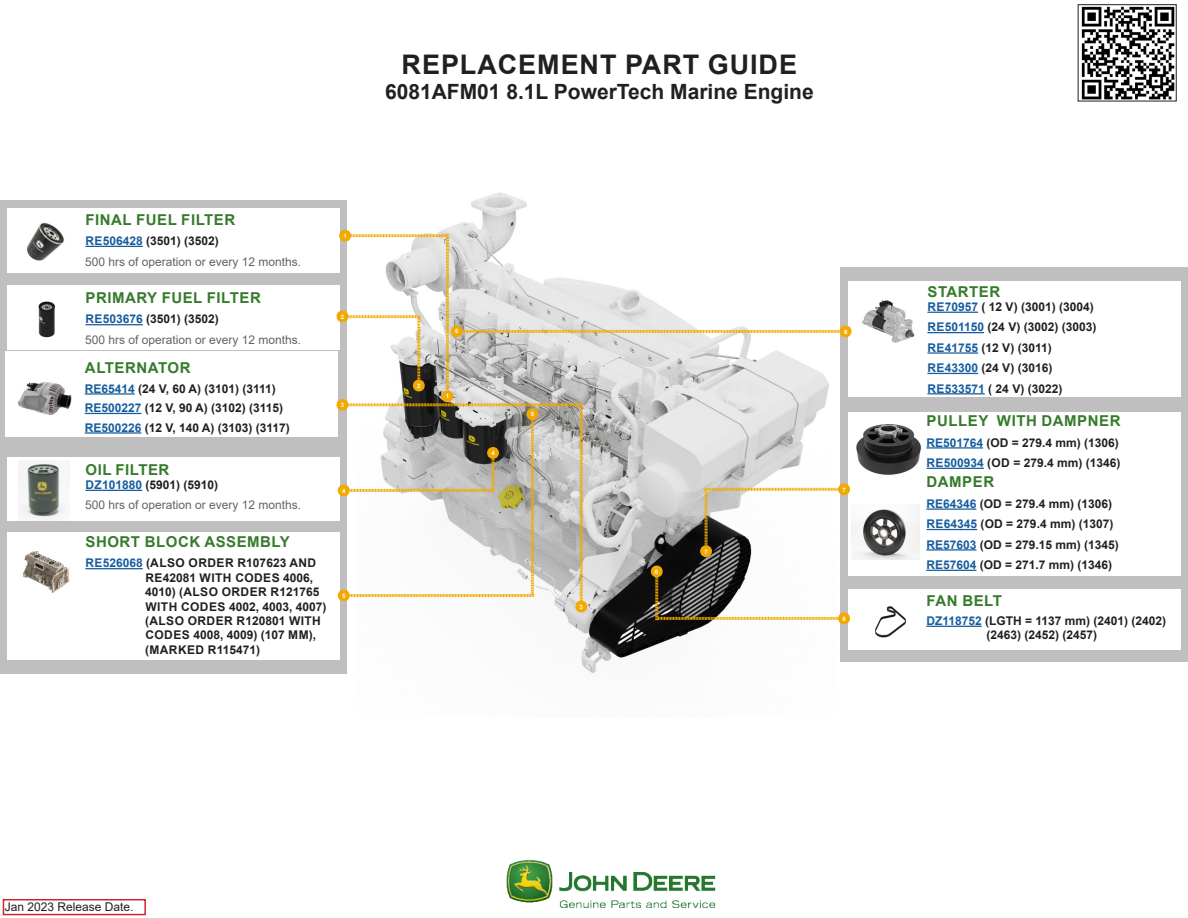
<style>
.page{position:relative;width:1188px;height:918px;background:#fff}
.page>*{position:absolute;margin:0;border:0;box-sizing:border-box;transform-origin:0 0}
.Main_bold_header{font:700 27px "Arial";letter-spacing:.035em;color:#231f20}
.Main_sub_bold_header{font:700 21px "Arial";color:#231f20}
.Filter_Name{font:700 15px "Arial";letter-spacing:.035em;color:#357b2b}
.Filter_Name-2{font:700 12px/13.5px "Arial";color:#231f20}
.Filter_Name-3{font:700 12px/14.4px "Arial";letter-spacing:.02em;color:#231f20}
.Filter_Name-4{font:12px "Arial";color:#636366}
.t1{font:12px "Arial";color:#231f20}
.Replace_Copy{font:700 6px "Arial";color:#fff}
.s1{color:#175d9e}
</style>
<div class="page">
<div style="left:3px;top:899px;width:143px;height:16px;background:#fff;border:2px solid #d1232a"></div>
<img style="left:1081px;top:6px;width:94px;height:93px">
<div style="left:1078px;top:4px;width:99px;height:97px;border:1px solid #231f20"></div>
<img style="left:448px;top:193px;width:256px;height:481px">
<img style="left:506px;top:860px;width:210px;height:48px">
<div style="left:840px;top:267px;width:347px;height:394px;background:#bfbfc0"></div>
<div style="left:0;top:201px;width:347px;height:473px;background:#bfbfc0"></div>
<div style="left:848px;top:412px;width:333px;height:164px;background:#fff"></div>
<hr style="left:926px;top:447px;width:57px;height:2px;background:#175d9e">
<hr style="left:927px;top:468px;width:57px;height:1px;background:#175d9e">
<hr style="left:926px;top:508px;width:50px;height:2px;background:#175d9e">
<hr style="left:927px;top:529px;width:50px;height:1px;background:#175d9e">
<hr style="left:926px;top:549px;width:50px;height:2px;background:#175d9e">
<hr style="left:926px;top:570px;width:50px;height:1px;background:#175d9e">
<img style="left:856px;top:424px;width:65px;height:51px">
<div style="left:848px;top:589px;width:333px;height:60px;background:#fff"></div>
<hr style="left:926px;top:626px;width:56px;height:1px;background:#175d9e">
<img style="left:875px;top:606px;width:31px;height:32px">
<div style="left:7px;top:457px;width:333px;height:63px;background:#fff"></div>
<hr style="left:85px;top:490px;width:57px;height:1px;background:#175d9e">
<img style="left:18px;top:461px;width:50px;height:59px">
<div style="left:7px;top:532px;width:333px;height:128px;background:#fff"></div>
<hr style="left:85px;top:568px;width:58px;height:1px;background:#175d9e">
<img style="left:22px;top:551px;width:48px;height:42px">
<div style="left:6px;top:351px;width:332px;height:86px;background:#fff"></div>
<hr style="left:85px;top:393px;width:50px;height:2px;background:#175d9e">
<hr style="left:85px;top:413px;width:56px;height:1px;background:#175d9e">
<hr style="left:85px;top:432px;width:56px;height:2px;background:#175d9e">
<img style="left:18px;top:382px;width:54px;height:33px">
<div style="left:848px;top:282px;width:333px;height:115px;background:#fff"></div>
<hr style="left:927px;top:312px;width:51px;height:1px;background:#175d9e">
<hr style="left:927px;top:332px;width:57px;height:1px;background:#175d9e">
<hr style="left:927px;top:352px;width:51px;height:2px;background:#175d9e">
<hr style="left:927px;top:373px;width:51px;height:1px;background:#175d9e">
<hr style="left:927px;top:393px;width:58px;height:1px;background:#175d9e">
<img style="left:862px;top:300px;width:53px;height:43px">
<div style="left:7px;top:208px;width:333px;height:65px;background:#fff"></div>
<img style="left:26px;top:223px;width:39px;height:38px">
<hr style="left:85px;top:246px;width:58px;height:1px;background:#175d9e">
<img style="left:852px;top:504px;width:68px;height:55px">
<svg style="left:31px;top:250px;width:6px;height:6px"></svg>
<svg style="left:37px;top:496px;width:10px;height:3px"></svg>
<div style="left:7px;top:285px;width:333px;height:64px;background:#fff"></div>
<hr style="left:85px;top:324px;width:58px;height:1px;background:#175d9e">
<img style="left:38px;top:301px;width:17px;height:37px">
<svg style="left:40px;top:323px;width:4px;height:3px"></svg>
<svg style="left:335px;top:228px;width:516px;height:398px"></svg>
<p class="Main_bold_header" style="left:402px;top:45px;width:397px">REPLACEMENT PART GUIDE</p>
<p class="Main_sub_bold_header" style="left:385px;top:77px;width:430px">6081AFM01 8.1L PowerTech Marine Engine</p>
<p class="Filter_Name" style="left:85px;top:209px;width:151px">FINAL FUEL FILTER</p>
<p class="Filter_Name-2" style="left:85px;top:234px;width:135px"><span class="s1">RE506428</span> (3501) (3502)</p>
<p class="Filter_Name-4" style="left:85px;top:253px;width:218px">500 hrs of operation or every 12 months.</p>
<p class="Filter_Name" style="left:85px;top:287px;width:177px">PRIMARY FUEL FILTER</p>
<p class="Filter_Name-2" style="left:85px;top:313px;width:135px"><span class="s1">RE503676</span> (3501) (3502)</p>
<p class="Filter_Name-4" style="left:85px;top:331px;width:218px">500 hrs of operation or every 12 months.</p>
<p class="Filter_Name" style="left:85px;top:357px;width:107px">ALTERNATOR</p>
<p class="Filter_Name-2" style="left:85px;top:382px;width:193px"><span class="s1">RE65414</span> (24 V, 60 A) (3101) (3111)</p>
<p class="Filter_Name-2" style="left:85px;top:401px;width:200px"><span class="s1">RE500227</span> (12 V, 90 A) (3102) (3115)</p>
<p class="Filter_Name-2" style="left:85px;top:421px;width:207px"><span class="s1">RE500226</span> (12 V, 140 A) (3103) (3117)</p>
<p class="Filter_Name" style="left:85px;top:459px;width:85px">OIL FILTER</p>
<p class="Filter_Name-2" style="left:85px;top:478px;width:134px"><span class="s1">DZ101880</span> (5901) (5910)</p>
<p class="Filter_Name-4" style="left:85px;top:497px;width:218px">500 hrs of operation or every 12 months.</p>
<p class="Filter_Name" style="left:85px;top:531px;width:206px">SHORT BLOCK ASSEMBLY</p>
<p class="Filter_Name-3" style="left:145px;top:556px;width:183px;text-indent:-60px"><span class="s1">RE526068</span> (ALSO ORDER R107623 AND<br>RE42081 WITH CODES 4006,<br>4010) (ALSO ORDER R121765<br>WITH CODES 4002, 4003, 4007) (ALSO ORDER R120801 WITH<br>CODES 4008, 4009) (107 MM), (MARKED R115471)</p>
<p class="Replace_Copy" style="left:344px;top:232px;width:5px">1</p>
<p class="Replace_Copy" style="left:341px;top:312px;width:5px">2</p>
<p class="Replace_Copy" style="left:341px;top:401px;width:5px">3</p>
<p class="Replace_Copy" style="left:342px;top:486px;width:5px">4</p>
<p class="Replace_Copy" style="left:342px;top:591px;width:5px">5</p>
<p class="Replace_Copy" style="left:417px;top:381px;width:5px">2</p>
<p class="Replace_Copy" style="left:455px;top:327px;width:5px">6</p>
<p class="Replace_Copy" style="left:446px;top:392px;width:5px">1</p>
<p class="Replace_Copy" style="left:491px;top:449px;width:5px">4</p>
<p class="Replace_Copy" style="left:531px;top:410px;width:5px">5</p>
<p class="Replace_Copy" style="left:580px;top:602px;width:5px">3</p>
<p class="Replace_Copy" style="left:655px;top:567px;width:5px">8</p>
<p class="Replace_Copy" style="left:704px;top:547px;width:5px">7</p>
<p class="Replace_Copy" style="left:844px;top:327px;width:5px">6</p>
<p class="Replace_Copy" style="left:843px;top:485px;width:5px">7</p>
<p class="Replace_Copy" style="left:843px;top:614px;width:5px">8</p>
<p class="Filter_Name" style="left:927px;top:281px;width:74px">STARTER</p>
<p class="Filter_Name-2" style="left:927px;top:300px;width:168px"><span class="s1">RE70957</span> ( 12 V) (3001) (3004)</p>
<p class="Filter_Name-2" style="left:927px;top:321px;width:171px"><span class="s1">RE501150</span> (24 V) (3002) (3003)</p>
<p class="Filter_Name-2" style="left:927px;top:341px;width:126px"><span class="s1">RE41755</span> (12 V) (3011)</p>
<p class="Filter_Name-2" style="left:927px;top:361px;width:127px"><span class="s1">RE43300</span> (24 V) (3016)</p>
<p class="Filter_Name-2" style="left:927px;top:382px;width:137px"><span class="s1">RE533571</span> ( 24 V) (3022)</p>
<p class="Filter_Name" style="left:927px;top:410px;width:195px">PULLEY WITH DAMPNER</p>
<p class="Filter_Name-2" style="left:926px;top:436px;width:194px"><span class="s1">RE501764</span> (OD = 279.4 mm) (1306)</p>
<p class="Filter_Name-2" style="left:927px;top:456px;width:195px"><span class="s1">RE500934</span> (OD = 279.4 mm) (1346)</p>
<p class="Filter_Name" style="left:927px;top:472px;width:69px">DAMPER</p>
<p class="Filter_Name-2" style="left:926px;top:497px;width:187px"><span class="s1">RE64346</span> (OD = 279.4 mm) (1306)</p>
<p class="Filter_Name-2" style="left:927px;top:517px;width:188px"><span class="s1">RE64345</span> (OD = 279.4 mm) (1307)</p>
<p class="Filter_Name-2" style="left:926px;top:538px;width:194px"><span class="s1">RE57603</span> (OD = 279.15 mm) (1345)</p>
<p class="Filter_Name-2" style="left:926px;top:558px;width:187px"><span class="s1">RE57604</span> (OD = 271.7 mm) (1346)</p>
<p class="Filter_Name" style="left:927px;top:590px;width:77px">FAN BELT</p>
<p class="Filter_Name-2" style="left:986px;top:614px;width:181px;text-indent:-60px"><span class="s1">DZ118752</span> (LGTH = 1137 mm) (2401) (2402) (2463) (2452) (2457)</p>
<p class="t1" style="left:5px;top:898px;width:130px">Jan 2023 Release Date.</p>
</div>
